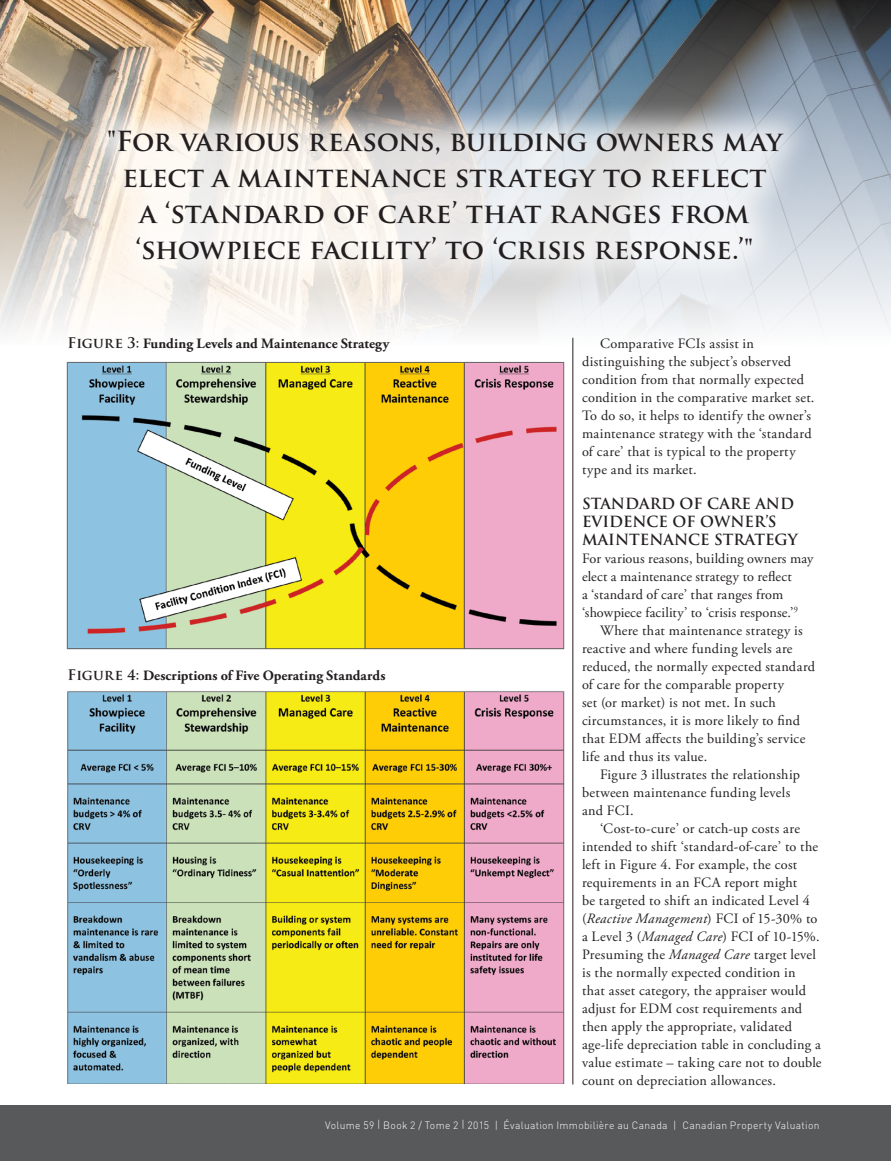
<style>
.page{position:relative;width:891px;height:1161px;background:#fff}
.page>*{position:absolute;margin:0;border:0;box-sizing:border-box;transform-origin:0 0}
.BT_1{font:700 27px/36px "Trajan Pro";letter-spacing:-.01em;color:#231f20;text-align:center}
.Sub-Head{font:700 15px/18px "Trajan Pro";color:#231f20}
.BT{font:14.25px/18px "Adobe Garamond Pro";letter-spacing:.02em;color:#231f20}
.BT_1-2{font:14.25px/18px "Adobe Garamond Pro";letter-spacing:.01em;color:#231f20}
.BT_1-3{font:700 14.25px "Adobe Garamond Pro";letter-spacing:.005em;color:#231f20}
.t1{font:300 10.5px "DIN";letter-spacing:.03em;color:#fff}
.s1{font-family:"Trajan Pro"}
.s2{font-style:italic}
</style>
<div class="page">
<img style="left:0;top:0;width:891px;height:345px">
<img style="left:66px;top:361px;width:499px;height:289px">
<img style="left:67px;top:691px;width:498px;height:393px">
<hr style="left:573px;top:338px;width:1px;height:746px;background:#231f20">
<div style="left:76px;top:97px;width:740px;height:196px;background:#fff;opacity:.75"></div>
<div style="left:0;top:1106px;width:891px;height:55px;background:#58595b"></div>
<p class="BT_1" style="left:107px;top:123px;width:677px">"For various reasons, building owners may elect a maintenance strategy to reflect<br>a ‘standard of care’ that ranges from ‘showpiece facility’ to ‘crisis response.’"</p>
<p class="BT_1-3" style="left:68px;top:336px;width:323px"><span class="s1">Figure 3:</span> Funding Levels and Maintenance Strategy</p>
<p class="BT_1-3" style="left:68px;top:667px;width:319px"><span class="s1">Figure 4:</span> Descriptions of Five Operating Standards</p>
<p class="BT" style="left:582px;top:335px;width:234px;text-indent:18px">Comparative FCIs assist in distinguishing the subject’s observed condition from that normally expected condition in the comparative market set.<br>To do so, it helps to identify the owner’s maintenance strategy with the ‘standard of care’ that is typical to the property type and its market.</p>
<p class="Sub-Head" style="left:582px;top:494px;width:217px">STANDARD OF CARE AND<br>EVIDENCE OF OWNER’S<br>MAINTENANCE STRATEGY</p>
<p class="BT_1-2" style="left:582px;top:550px;width:233px">For various reasons, building owners may elect a maintenance strategy to reflect<br>a ‘standard of care’ that ranges from ‘showpiece facility’ to ‘crisis response.’<sup>9</sup></p>
<p class="BT" style="left:582px;top:622px;width:235px;text-indent:18px">Where that maintenance strategy is reactive and where funding levels are reduced, the normally expected standard of care for the comparable property<br>set (or market) is not met. In such circumstances, it is more likely to find that EDM affects the building’s service life and thus its value.</p>
<p class="BT" style="left:582px;top:766px;width:219px;text-indent:18px">Figure 3 illustrates the relationship between maintenance funding levels and FCI.</p>
<p class="BT" style="left:582px;top:820px;width:241px;text-indent:18px">‘Cost-to-cure’ or catch-up costs are intended to shift ‘standard-of-care’ to the left in Figure 4. For example, the cost requirements in an FCA report might<br>be targeted to shift an indicated Level 4 (<span class="s2">Reactive Management</span>) FCI of 15-30% to a Level 3 (<span class="s2">Managed Care</span>) FCI of 10-15%.<br>Presuming the <span class="s2">Managed Care</span> target level is the normally expected condition in that asset category, the appraiser would adjust for EDM cost requirements and then apply the appropriate, validated age-life depreciation table in concluding a value estimate – taking care not to double count on depreciation allowances.</p>
<p class="t1" style="left:325px;top:1119px;width:496px">Volume 59 | Book 2 / Tome 2 | 2015 | Évaluation Immobilière au Canada | Canadian Property Valuation</p>
</div>
